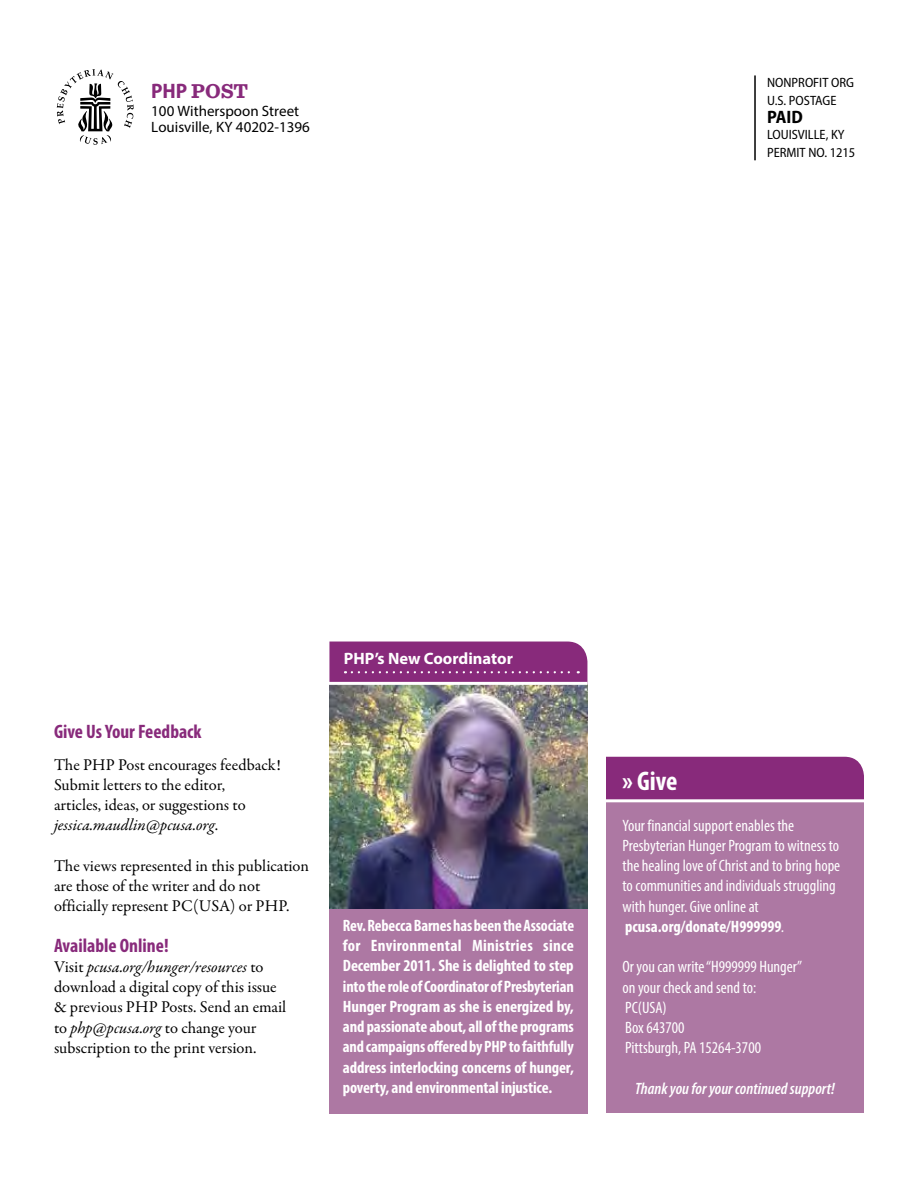
<style>
.page{position:relative;width:918px;height:1188px;background:#fff}
.page>*{position:absolute;margin:0;border:0;box-sizing:border-box;transform-origin:0 0}
.t1{font:700 condensed 27px "Myriad Pro";color:#fff}
.t2{font:700 21px "Sentinel";color:#882a7b}
.t3{font:700 condensed 19.5px "Myriad Pro";color:#882a7b}
.t4{font:700 semi-condensed 18px "Myriad Pro";color:#000}
.t5{font:16.5px/20.2px "Garamond Premr Pro";color:#000}
.t6{font:700 condensed 16.5px/20.2px "Myriad Pro";letter-spacing:-.01em;color:#fff;text-align:justify}
.t7{font:condensed 16.5px/20.2px "Myriad Pro";color:#fff}
.t8{font:italic 600 condensed 16.5px "Myriad Pro";color:#fff}
.t9{font:700 16.5px "Myriad Pro";color:#fff}
.t10{font:15px/16.5px "Myriad Pro";color:#000}
.t11{font:semi-condensed 13.5px/18px "Myriad Pro";color:#000}
.s1{font-family:"Myriad Pro";font-stretch:semi-condensed}
.s2{font-style:italic}
.s3{font-weight:700}
</style>
<div class="page">
<svg style="left:57px;top:69px;width:77px;height:76px"></svg>
<hr style="left:754px;top:75px;width:2px;height:85px;background:#000">
<div style="left:606px;top:781px;width:258px;height:332px;background:#ad78a3"></div>
<div style="left:606px;top:757px;width:258px;height:42px;background:#882a7b"></div>
<div style="left:329px;top:905px;width:258px;height:209px;background:#ad78a3"></div>
<hr style="left:602px;top:799px;width:278px;height:3px;background:#fff">
<img style="left:329px;top:710px;width:258px;height:199px">
<img style="left:329px;top:642px;width:258px;height:68px">
<hr style="left:309px;top:682px;width:278px;height:3px;background:#fff">
<p class="t2" style="left:151px;top:74px;width:98px"><span class="s1">PHP</span> POST</p>
<p class="t10" style="left:151px;top:102px;width:160px">100 Witherspoon Street<br>Louisville, KY 40202-1396</p>
<p class="t11" style="left:767px;top:73px;width:88px">NONPROFIT ORG<br>U.S. POSTAGE</p>
<p class="t4" style="left:767px;top:105px;width:37px">PAID</p>
<p class="t11" style="left:767px;top:125px;width:90px">LOUISVILLE, KY<br>PERMIT NO. 1215</p>
<p class="t3" style="left:54px;top:720px;width:149px">Give Us Your Feedback</p>
<p class="t5" style="left:54px;top:755px;width:228px">The PHP Post encourages feedback!<br>Submit letters to the editor,<br>articles, ideas, or suggestions to <span class="s2">jessica.maudlin@pcusa.org</span>.</p>
<p class="t5" style="left:54px;top:856px;width:257px">The views represented in this publication are those of the writer and do not officially represent PC(USA) or PHP.</p>
<p class="t3" style="left:54px;top:933px;width:116px">Available Online!</p>
<p class="t5" style="left:54px;top:957px;width:234px">Visit <span class="s2">pcusa.org/hunger/resources</span> to download a digital copy of this issue &amp; previous PHP Posts. Send an email to <span class="s2">php@pcusa.org</span> to change your subscription to the print version.</p>
<p class="t9" style="left:344px;top:648px;width:171px">PHP’s New Coordinator</p>
<p class="t6" style="left:343px;top:915px;width:233px">Rev. Rebecca Barnes has been the Associate for Environmental Ministries since December 2011. She is delighted to step into the role of Coordinator of Presbyterian Hunger Program as she is energized by, and passionate about, all of the programs and campaigns offered by PHP to faithfully address interlocking concerns of hunger, poverty, and environmental injustice.</p>
<h1 class="t1" style="left:622px;top:764px;width:56px">» Give</h1>
<p class="t7" style="left:622px;top:815px;width:219px">Your financial support enables the Presbyterian Hunger Program to witness to the healing love of Christ and to bring hope to communities and individuals struggling with hunger. Give online at <span class="s3">pcusa.org/donate/H999999</span><span class="s2">.</span></p>
<p class="t7" style="left:622px;top:957px;width:181px">Or you can write “H999999 Hunger” on your check and send to:<br>PC(USA)<br>Box 643700<br>Pittsburgh, PA 15264-3700</p>
<p class="t8" style="left:635px;top:1078px;width:201px">Thank you for your continued support!</p>
</div>
